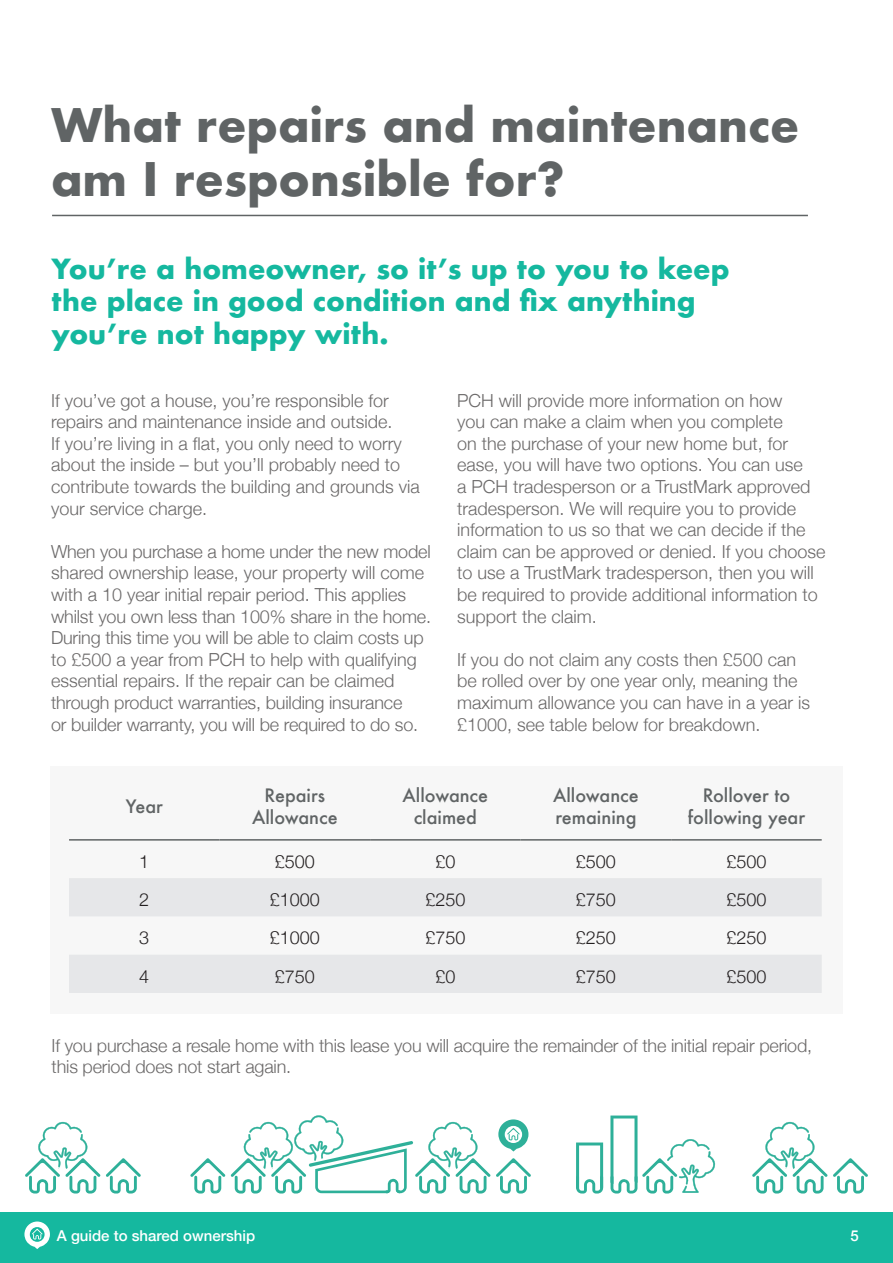
<style>
.page{position:relative;width:893px;height:1263px;background:#fff}
.page>*{position:absolute;margin:0;border:0;box-sizing:border-box;transform-origin:0 0}
.t1{font:700 45px/54px "Futura";color:#606465}
.t2{font:700 27px/32.4px "Futura";color:#15b89f}
.t3{font:300 18px/21.6px "Helvetica Neue";color:#6b6969}
.t4{font:500 18px "Futura";color:#606465}
.t5{font:300 18px "Helvetica Neue";color:#231f20}
.t6{font:500 15px "Helvetica Neue";color:#fff}
</style>
<div class="page">
<hr style="left:52px;top:215px;width:756px;height:1px;background:#606465">
<div style="left:50px;top:766px;width:792px;height:247px;background:#f7f7f7"></div>
<svg style="left:69px;top:878px;width:753px;height:115px;fill:#e6e7e9"></svg>
<hr style="left:69px;top:839px;width:151px;height:2px;background:#606465">
<hr style="left:220px;top:839px;width:150px;height:2px;background:#606465">
<hr style="left:370px;top:839px;width:151px;height:2px;background:#606465">
<hr style="left:521px;top:839px;width:150px;height:2px;background:#606465">
<hr style="left:671px;top:839px;width:151px;height:2px;background:#606465">
<svg style="left:576px;top:1142px;width:27px;height:51px"></svg>
<svg style="left:610px;top:1115px;width:106px;height:78px"></svg>
<svg style="left:106px;top:1158px;width:35px;height:35px"></svg>
<svg style="left:25px;top:1122px;width:75px;height:71px"></svg>
<svg style="left:496px;top:1158px;width:35px;height:35px"></svg>
<svg style="left:190px;top:1158px;width:35px;height:35px"></svg>
<svg style="left:231px;top:1115px;width:259px;height:78px"></svg>
<svg style="left:498px;top:1119px;width:30px;height:32px"></svg>
<svg style="left:833px;top:1158px;width:35px;height:35px"></svg>
<svg style="left:752px;top:1122px;width:75px;height:71px"></svg>
<div style="left:0;top:1212px;width:893px;height:51px;background:#15b89f"></div>
<svg style="left:24px;top:1221px;width:26px;height:28px"></svg>
<p class="t1" style="left:51px;top:98px;width:750px">What repairs and maintenance am I responsible for?</p>
<p class="t2" style="left:52px;top:253px;width:680px">You’re a homeowner, so it’s up to you to keep the place in good condition and fix anything you’re not happy with.</p>
<p class="t3" style="left:51px;top:388px;width:370px">If you’ve got a house, you’re responsible for repairs and maintenance inside and outside.<br>If you’re living in a flat, you only need to worry about the inside – but you’ll probably need to contribute towards the building and grounds via your service charge.</p>
<p class="t3" style="left:51px;top:539px;width:381px">When you purchase a home under the new model shared ownership lease, your property will come with a 10 year initial repair period. This applies whilst you own less than 100% share in the home.<br>During this time you will be able to claim costs up to £500 a year from PCH to help with qualifying essential repairs. If the repair can be claimed through product warranties, building insurance<br>or builder warranty, you will be required to do so.</p>
<p class="t3" style="left:457px;top:388px;width:370px">PCH will provide more information on how<br>you can make a claim when you complete<br>on the purchase of your new home but, for ease, you will have two options. You can use<br>a PCH tradesperson or a TrustMark approved tradesperson. We will require you to provide information to us so that we can decide if the claim can be approved or denied. If you choose to use a TrustMark tradesperson, then you will be required to provide additional information to support the claim.</p>
<p class="t3" style="left:457px;top:647px;width:355px">If you do not claim any costs then £500 can be rolled over by one year only, meaning the maximum allowance you can have in a year is £1000, see table below for breakdown.</p>
<p class="t4" style="left:126px;top:794px;width:39px">Year</p>
<p class="t4" style="left:265px;top:783px;width:62px">Repairs</p>
<p class="t4" style="left:252px;top:805px;width:87px">Allowance</p>
<p class="t4" style="left:403px;top:783px;width:87px">Allowance</p>
<p class="t4" style="left:414px;top:805px;width:65px">claimed</p>
<p class="t4" style="left:553px;top:783px;width:87px">Allowance</p>
<p class="t4" style="left:555px;top:805px;width:83px">remaining</p>
<p class="t4" style="left:703px;top:783px;width:89px">Rollover to</p>
<p class="t4" style="left:688px;top:805px;width:119px">following year</p>
<p class="t5" style="left:139px;top:847px;width:12px">1</p>
<p class="t5" style="left:275px;top:847px;width:42px">£500</p>
<p class="t5" style="left:435px;top:847px;width:22px">£0</p>
<p class="t5" style="left:576px;top:847px;width:42px">£500</p>
<p class="t5" style="left:726px;top:847px;width:42px">£500</p>
<p class="t5" style="left:139px;top:885px;width:12px">2</p>
<p class="t5" style="left:270px;top:885px;width:52px">£1000</p>
<p class="t5" style="left:425px;top:885px;width:42px">£250</p>
<p class="t5" style="left:576px;top:885px;width:42px">£750</p>
<p class="t5" style="left:726px;top:885px;width:42px">£500</p>
<p class="t5" style="left:139px;top:923px;width:12px">3</p>
<p class="t5" style="left:270px;top:923px;width:52px">£1000</p>
<p class="t5" style="left:425px;top:923px;width:42px">£750</p>
<p class="t5" style="left:576px;top:923px;width:42px">£250</p>
<p class="t5" style="left:726px;top:923px;width:42px">£250</p>
<p class="t5" style="left:139px;top:961px;width:12px">4</p>
<p class="t5" style="left:275px;top:961px;width:42px">£750</p>
<p class="t5" style="left:435px;top:961px;width:22px">£0</p>
<p class="t5" style="left:576px;top:961px;width:42px">£750</p>
<p class="t5" style="left:726px;top:961px;width:42px">£500</p>
<p class="t3" style="left:52px;top:1033px;width:762px">If you purchase a resale home with this lease you will acquire the remainder of the initial repair period, this period does not start again.</p>
<p class="t6" style="left:57px;top:1223px;width:200px">A guide to shared ownership</p>
<p class="t6" style="left:850px;top:1223px;width:10px">5</p>
</div>
